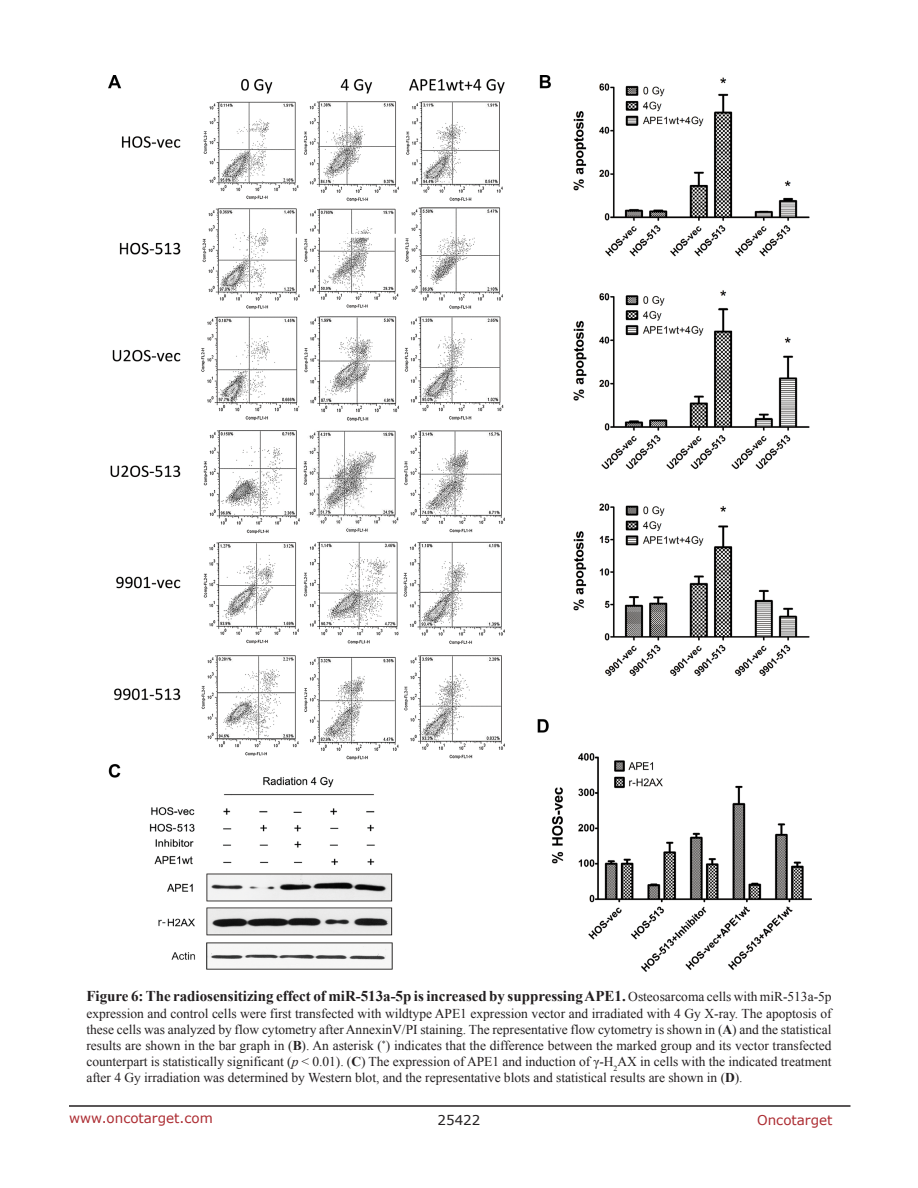
<style>
.page{position:relative;width:918px;height:1188px;background:#fff}
.page>*{position:absolute;margin:0;border:0;box-sizing:border-box;transform-origin:0 0}
.FigureText{font:700 15px "Times New Roman";color:#231f20}
.FigureText-2{font:13.5px/16.2px "Times New Roman";color:#231f20;text-align:justify}
.t1{font:13.5px "Verdana";color:#ac2b31}
.t2{font:13.5px "Verdana";color:#231f20}
.s1{font-weight:400;font-size:13.5px}
.s2{font-weight:700}
.s3{font-style:italic}
</style>
<div class="page">
<hr style="left:69px;top:1105px;width:781px;height:2px;background:#231f20">
<img style="left:108px;top:76px;width:703px;height:895px">
<p class="FigureText" style="left:86px;top:986px;width:747px">Figure 6: The radiosensitizing effect of miR-513a-5p is increased by suppressing APE1. <span class="s1">Osteosarcoma cells with miR-513a-5p</span></p>
<p class="FigureText-2" style="left:86px;top:1005px;width:747px">expression and control cells were first transfected with wildtype APE1 expression vector and irradiated with 4 Gy X-ray. The apoptosis of these cells was analyzed by flow cytometry after AnnexinV/PI staining. The representative flow cytometry is shown in (<span class="s2">A</span>) and the statistical results are shown in the bar graph in (<span class="s2">B</span>). An asterisk (<sup>*</sup>) indicates that the difference between the marked group and its vector transfected counterpart is statistically significant (<span class="s3">p</span> &lt; 0.01). (<span class="s2">C</span>) The expression of APE1 and induction of γ-H<sub>2</sub>AX in cells with the indicated treatment after 4 Gy irradiation was determined by Western blot, and the representative blots and statistical results are shown in (<span class="s2">D</span>).</p>
<p class="t1" style="left:69px;top:1109px;width:145px">www.oncotarget.com</p>
<p class="t2" style="left:438px;top:1111px;width:44px">25422</p>
<p class="t1" style="left:757px;top:1111px;width:77px">Oncotarget</p>
</div>
